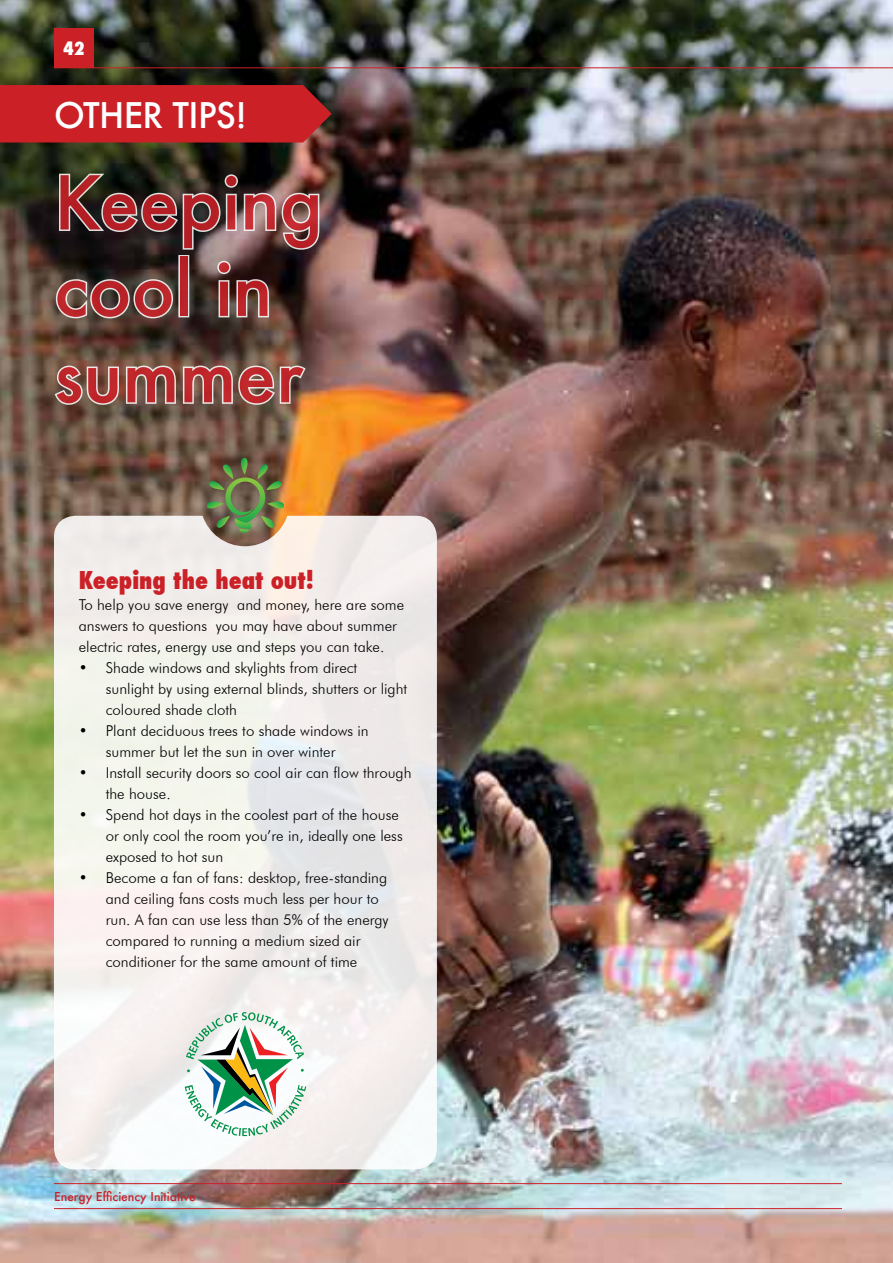
<style>
.page{position:relative;width:893px;height:1263px;background:#fff}
.page>*{position:absolute;margin:0;border:0;box-sizing:border-box;transform-origin:0 0}
.t1{font:500 72px/86.4px "Futura";color:#cc2027}
.t2{font:500 34.5px "Futura";letter-spacing:-.02em;color:#fff}
.t3{font:800 condensed 24px "Futura";color:#cc2027}
.t4{font:800 condensed 18px "Futura";color:#fff}
.t5{font:300 15px/21px "Futura BT";color:#000}
.t6{font:500 12px "Futura";color:#cc2027}
</style>
<div class="page">
<img style="left:0;top:0;width:893px;height:1263px">
<svg style="left:54px;top:516px;width:383px;height:653px;fill:#f3efec"></svg>
<img style="left:206px;top:458px;width:79px;height:75px">
<img style="left:58px;top:172px;width:263px;height:79px">
<svg style="left:54px;top:278px;width:120px;height:42px"></svg>
<div style="left:178px;top:255px;width:11px;height:62px;border:3px solid #fff"></div>
<svg style="left:215px;top:259px;width:55px;height:60px"></svg>
<svg style="left:53px;top:364px;width:255px;height:42px"></svg>
<svg style="left:185px;top:1012px;width:121px;height:124px"></svg>
<hr style="left:54px;top:1208px;width:788px;height:1px;background:#cc2027">
<hr style="left:54px;top:1183px;width:788px;height:1px;background:#cc2027">
<hr style="left:54px;top:67px;width:839px;height:1px;background:#cc2027">
<div style="left:0;top:85px;width:332px;height:57px;background:#cc2027"></div>
<div style="left:54px;top:28px;width:40px;height:40px;background:#cc2027"></div>
<svg style="left:892px;top:85px;width:1px;height:57px"></svg>
<p class="t4" style="left:63px;top:37px;width:23px">42</p>
<h2 class="t2" style="left:54px;top:92px;width:194px">OTHER TIPS!</h2>
<h1 class="t1" style="left:54px;top:159px;width:270px">Keeping cool in summer</h1>
<h3 class="t3" style="left:79px;top:563px;width:237px">Keeping the heat out!</h3>
<p class="t5" style="left:79px;top:594px;width:327px">To help you save energy and money, here are some answers to questions you may have about summer electric rates, energy use and steps you can take.</p>
<p class="t5" style="left:106px;top:657px;width:303px;text-indent:-27px">• Shade windows and skylights from direct sunlight by using external blinds, shutters or light coloured shade cloth</p>
<p class="t5" style="left:79px;top:720px;width:291px;text-align:center">• Plant deciduous trees to shade windows in summer but let the sun in over winter</p>
<p class="t5" style="left:106px;top:762px;width:307px;text-indent:-27px">• Install security doors so cool air can flow through the house.</p>
<p class="t5" style="left:106px;top:804px;width:298px;text-indent:-27px">• Spend hot days in the coolest part of the house or only cool the room you’re in, ideally one less exposed to hot sun</p>
<p class="t5" style="left:106px;top:867px;width:284px;text-indent:-27px">• Become a fan of fans: desktop, free-standing and ceiling fans costs much less per hour to run. A fan can use less than 5% of the energy compared to running a medium sized air conditioner for the same amount of time</p>
<p class="t6" style="left:54px;top:1188px;width:143px">Energy Efficiency Initiative</p>
</div>
